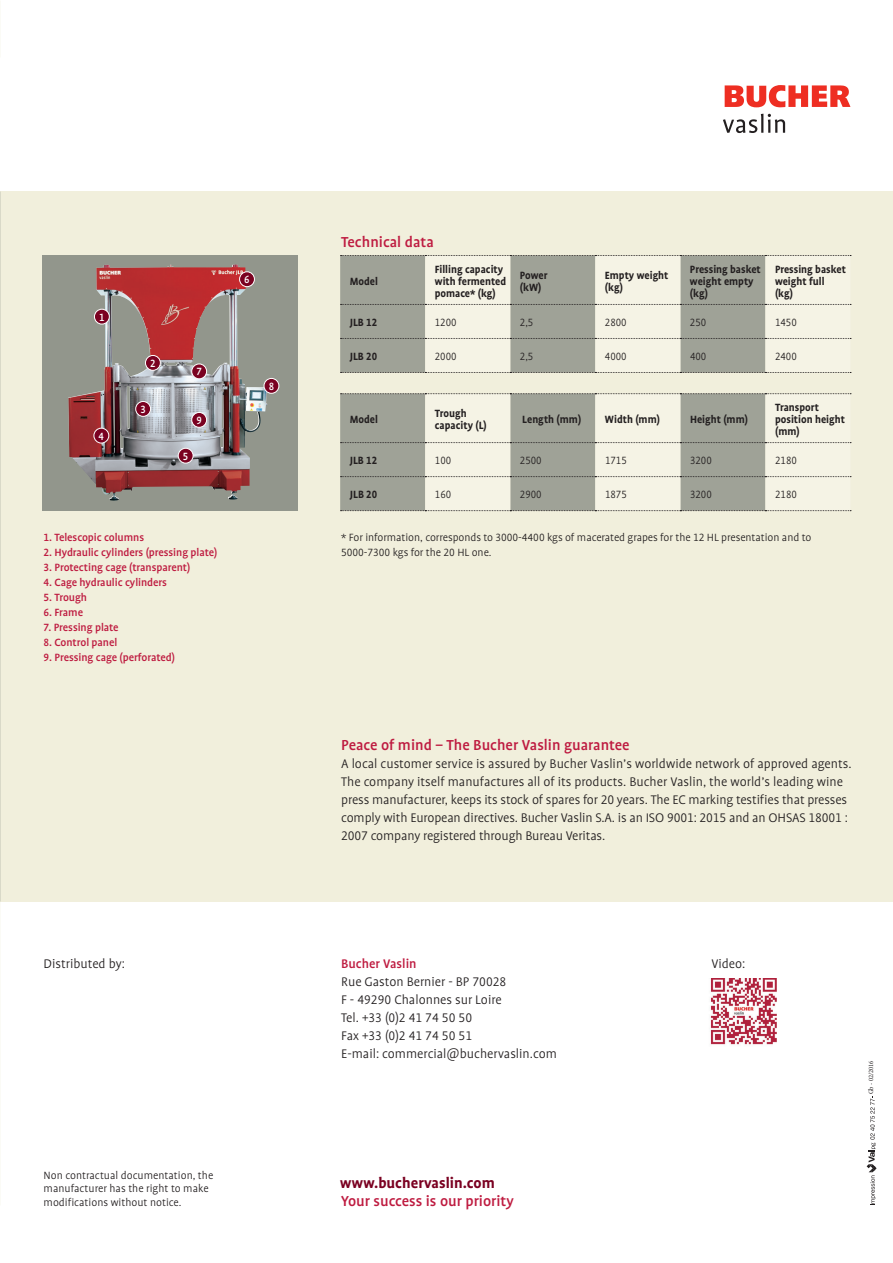
<style>
.page{position:relative;width:893px;height:1263px;background:#fff}
.page>*{position:absolute;margin:0;border:0;box-sizing:border-box;transform-origin:0 0}
.t1{font:500 16.5px "Bucher Profile";color:#be1b40}
.t2{font:700 16.5px "Bucher Profile";color:#7a0121}
.t3{font:300 14.25px/18px "Bucher Profile";color:#231f20}
.t4{font:500 14.25px "Bucher Profile";color:#be1b40}
.t5{font:700 12px/12px "Bucher Profile";color:#231f20;scale:.95 1}
.t6{font:300 12px/13.5px "Bucher Profile";color:#231f20}
.t7{font:500 12px "Bucher Profile";letter-spacing:-.005em;color:#be1b40}
.t8{font:300 12px "Bucher Profile";color:#231f20;scale:.95 1}
.t9{font:500 12px "Bucher Profile";color:#fff;scale:.95 1}
.t10{font:6.75px "Minion Pro";color:#231f20;scale:.95 1}
</style>
<div class="page">
<div style="left:0;top:191px;width:893px;height:710px;background:#f1efdc"></div>
<svg style="left:725px;top:85px;width:125px;height:22px"></svg>
<svg style="left:723px;top:114px;width:62px;height:19px"></svg>
<div style="left:43px;top:255px;width:255px;height:255px;background:#92968c"></div>
<img style="left:68px;top:264px;width:182px;height:237px">
<div style="left:340px;top:255px;width:85px;height:117px;background:#9fa297"></div>
<svg style="left:425px;top:256px;width:342px;height:116px"></svg>
<svg style="left:341px;top:255px;width:510px;height:1px"></svg>
<svg style="left:341px;top:304px;width:510px;height:1px"></svg>
<svg style="left:341px;top:338px;width:510px;height:1px"></svg>
<svg style="left:341px;top:372px;width:510px;height:1px"></svg>
<div style="left:94px;top:309px;width:15px;height:15px;background:#7a0121;border-radius:50%"></div>
<div style="left:94px;top:309px;width:16px;height:15px;border:1px solid #fff;border-radius:50%"></div>
<div style="left:240px;top:272px;width:14px;height:15px;background:#7a0121;border-radius:50%"></div>
<div style="left:239px;top:271px;width:16px;height:16px;border:1px solid #fff;border-radius:50%"></div>
<div style="left:264px;top:378px;width:15px;height:15px;background:#7a0121;border-radius:50%"></div>
<div style="left:264px;top:378px;width:15px;height:16px;border:1px solid #fff;border-radius:50%"></div>
<div style="left:145px;top:355px;width:15px;height:15px;background:#7a0121;border-radius:50%"></div>
<div style="left:145px;top:355px;width:16px;height:16px;border:1px solid #fff;border-radius:50%"></div>
<div style="left:192px;top:364px;width:15px;height:15px;background:#7a0121;border-radius:50%"></div>
<div style="left:191px;top:364px;width:16px;height:15px;border:1px solid #fff;border-radius:50%"></div>
<div style="left:192px;top:412px;width:15px;height:15px;background:#7a0121;border-radius:50%"></div>
<div style="left:191px;top:412px;width:16px;height:16px;border:1px solid #fff;border-radius:50%"></div>
<div style="left:136px;top:401px;width:15px;height:15px;background:#7a0121;border-radius:50%"></div>
<div style="left:135px;top:401px;width:16px;height:16px;border:1px solid #fff;border-radius:50%"></div>
<div style="left:178px;top:448px;width:15px;height:15px;background:#7a0121;border-radius:50%"></div>
<div style="left:178px;top:448px;width:15px;height:15px;border:1px solid #fff;border-radius:50%"></div>
<div style="left:94px;top:428px;width:15px;height:15px;background:#7a0121;border-radius:50%"></div>
<div style="left:94px;top:428px;width:15px;height:15px;border:1px solid #fff;border-radius:50%"></div>
<div style="left:340px;top:394px;width:85px;height:117px;background:#9fa297"></div>
<svg style="left:425px;top:394px;width:424px;height:116px;fill:#f5f3e5"></svg>
<svg style="left:341px;top:393px;width:510px;height:1px"></svg>
<svg style="left:341px;top:442px;width:510px;height:1px"></svg>
<svg style="left:341px;top:476px;width:510px;height:1px"></svg>
<svg style="left:341px;top:510px;width:510px;height:1px"></svg>
<img style="left:710px;top:978px;width:66px;height:67px">
<svg style="left:867px;top:1096px;width:10px;height:109px"></svg>
<p class="t9" style="left:99px;top:311px;width:7px">1</p>
<p class="t9" style="left:99px;top:430px;width:7px">4</p>
<p class="t9" style="left:150px;top:357px;width:7px">2</p>
<p class="t9" style="left:140px;top:403px;width:7px">3</p>
<p class="t9" style="left:196px;top:365px;width:7px">7</p>
<p class="t9" style="left:196px;top:414px;width:7px">9</p>
<p class="t9" style="left:183px;top:450px;width:7px">5</p>
<p class="t9" style="left:244px;top:273px;width:7px">6</p>
<p class="t9" style="left:269px;top:380px;width:7px">8</p>
<p class="t7" style="left:44px;top:531px;width:102px">1. Telescopic columns</p>
<p class="t7" style="left:44px;top:546px;width:175px">2. Hydraulic cylinders (pressing plate)</p>
<p class="t7" style="left:44px;top:561px;width:148px">3. Protecting cage (transparent)</p>
<p class="t7" style="left:44px;top:576px;width:125px">4. Cage hydraulic cylinders</p>
<p class="t7" style="left:44px;top:591px;width:45px">5. Trough</p>
<p class="t7" style="left:44px;top:606px;width:41px">6. Frame</p>
<p class="t7" style="left:44px;top:621px;width:77px">7. Pressing plate</p>
<p class="t7" style="left:44px;top:636px;width:75px">8. Control panel</p>
<p class="t7" style="left:44px;top:651px;width:133px">9. Pressing cage (perforated)</p>
<p class="t1" style="left:341px;top:234px;width:94px">Technical data</p>
<p class="t5" style="left:350px;top:275px;width:31px">Model</p>
<p class="t5" style="left:435px;top:263px;width:77px">Filling capacity with fermented pomace* (kg)</p>
<p class="t5" style="left:520px;top:269px;width:31px">Power (kW)</p>
<p class="t5" style="left:605px;top:269px;width:68px">Empty weight (kg)</p>
<p class="t5" style="left:690px;top:263px;width:76px">Pressing basket weight empty (kg)</p>
<p class="t5" style="left:775px;top:263px;width:76px">Pressing basket weight full<br>(kg)</p>
<p class="t5" style="left:350px;top:317px;width:30px">JLB 12</p>
<p class="t8" style="left:435px;top:316px;width:24px">1200</p>
<p class="t8" style="left:520px;top:316px;width:16px">2,5</p>
<p class="t8" style="left:605px;top:316px;width:24px">2800</p>
<p class="t8" style="left:690px;top:316px;width:19px">250</p>
<p class="t8" style="left:775px;top:316px;width:24px">1450</p>
<p class="t5" style="left:350px;top:351px;width:30px">JLB 20</p>
<p class="t8" style="left:435px;top:350px;width:24px">2000</p>
<p class="t8" style="left:520px;top:350px;width:16px">2,5</p>
<p class="t8" style="left:605px;top:350px;width:24px">4000</p>
<p class="t8" style="left:690px;top:350px;width:19px">400</p>
<p class="t8" style="left:775px;top:350px;width:24px">2400</p>
<p class="t5" style="left:350px;top:413px;width:31px">Model</p>
<p class="t5" style="left:435px;top:407px;width:56px">Trough capacity (L)</p>
<p class="t5" style="left:522px;top:413px;width:64px">Length (mm)</p>
<p class="t5" style="left:605px;top:413px;width:59px">Width (mm)</p>
<p class="t5" style="left:690px;top:413px;width:63px">Height (mm)</p>
<p class="t5" style="left:775px;top:401px;width:75px">Transport position height (mm)</p>
<p class="t5" style="left:350px;top:455px;width:30px">JLB 12</p>
<p class="t8" style="left:435px;top:454px;width:19px">100</p>
<p class="t8" style="left:520px;top:454px;width:24px">2500</p>
<p class="t8" style="left:605px;top:454px;width:24px">1715</p>
<p class="t8" style="left:690px;top:454px;width:24px">3200</p>
<p class="t8" style="left:775px;top:454px;width:24px">2180</p>
<p class="t5" style="left:350px;top:489px;width:30px">JLB 20</p>
<p class="t8" style="left:435px;top:488px;width:19px">160</p>
<p class="t8" style="left:520px;top:488px;width:24px">2900</p>
<p class="t8" style="left:605px;top:488px;width:24px">1875</p>
<p class="t8" style="left:690px;top:488px;width:24px">3200</p>
<p class="t8" style="left:775px;top:488px;width:24px">2180</p>
<p class="t6" style="left:341px;top:530px;width:472px;line-height:15px">* For information, corresponds to 3000-4400 kgs of macerated grapes for the 12 HL presentation and to<br>5000-7300 kgs for the 20 HL one.</p>
<p class="t1" style="left:341px;top:736px;width:290px">Peace of mind – The Bucher Vaslin guarantee</p>
<p class="t3" style="left:341px;top:754px;width:512px">A local customer service is assured by Bucher Vaslin’s worldwide network of approved agents.<br>The company itself manufactures all of its products. Bucher Vaslin, the world’s leading wine press manufacturer, keeps its stock of spares for 20 years. The EC marking testifies that presses comply with European directives. Bucher Vaslin S.A. is an ISO 9001: 2015 and an OHSAS 18001 :<br>2007 company registered through Bureau Veritas.</p>
<p class="t3" style="left:44px;top:955px;width:83px">Distributed by:</p>
<p class="t4" style="left:341px;top:957px;width:77px">Bucher Vaslin</p>
<p class="t3" style="left:341px;top:973px;width:217px">Rue Gaston Bernier - BP 70028<br>F - 49290 Chalonnes sur Loire<br>Tel. +33 (0)2 41 74 50 50<br>Fax +33 (0)2 41 74 50 51<br>E-mail: commercial@buchervaslin.com</p>
<p class="t6" style="left:44px;top:1169px;width:171px">Non contractual documentation, the manufacturer has the right to make modifications without notice.</p>
<p class="t2" style="left:340px;top:1174px;width:156px">www.buchervaslin.com</p>
<p class="t1" style="left:341px;top:1192px;width:174px">Your success is our priority</p>
<p class="t3" style="left:711px;top:955px;width:36px">Video:</p>
<p class="t10" style="left:867px;top:1094px;width:37px;rotate:-90deg">Gb - 02/2016</p>
</div>
